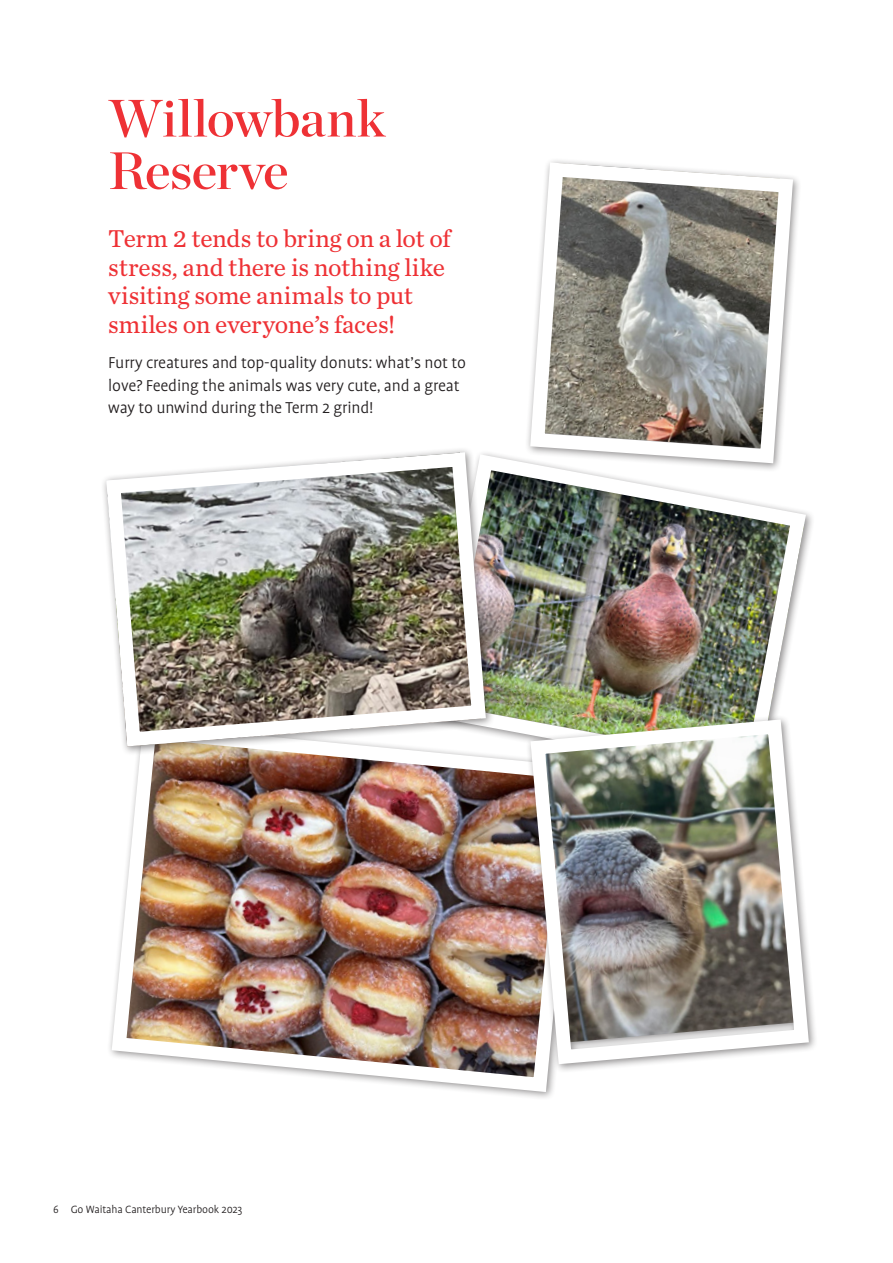
<style>
.page{position:relative;width:893px;height:1263px;background:#fff}
.page>*{position:absolute;margin:0;border:0;box-sizing:border-box;transform-origin:0 0}
.t1{font:52.5px/52.5px "Chronicle Display Semi";letter-spacing:-.01em;color:#ee3135}
.t2{font:25.5px/28.5px "Chronicle Text G2";letter-spacing:-.005em;color:#ee3135}
.t3{font:300 18px/22.5px "Profile Pro";letter-spacing:-.01em;color:#231f20}
.t4{font:300 12px "Profile Pro";letter-spacing:-.01em;color:#231f20}
</style>
<div class="page">
<img style="left:109px;top:755px;width:446px;height:343px">
<img style="left:424px;top:454px;width:388px;height:331px">
<svg style="left:523px;top:160px;width:277px;height:311px"></svg>
<img style="left:103px;top:449px;width:390px;height:305px">
<img style="left:523px;top:712px;width:292px;height:359px">
<h1 class="t1" style="left:108px;top:88px;width:278px">Willowbank<br>Reserve</h1>
<h2 class="t2" style="left:108px;top:223px;width:344px">Term 2 tends to bring on a lot of stress, and there is nothing like visiting some animals to put smiles on everyone’s faces!</h2>
<p class="t3" style="left:108px;top:352px;width:359px">Furry creatures and top-quality donuts: what’s not to love? Feeding the animals was very cute, and a great way to unwind during the Term 2 grind!</p>
<p class="t4" style="left:53px;top:1203px;width:191px">6 Go Waitaha Canterbury Yearbook 2023</p>
</div>
